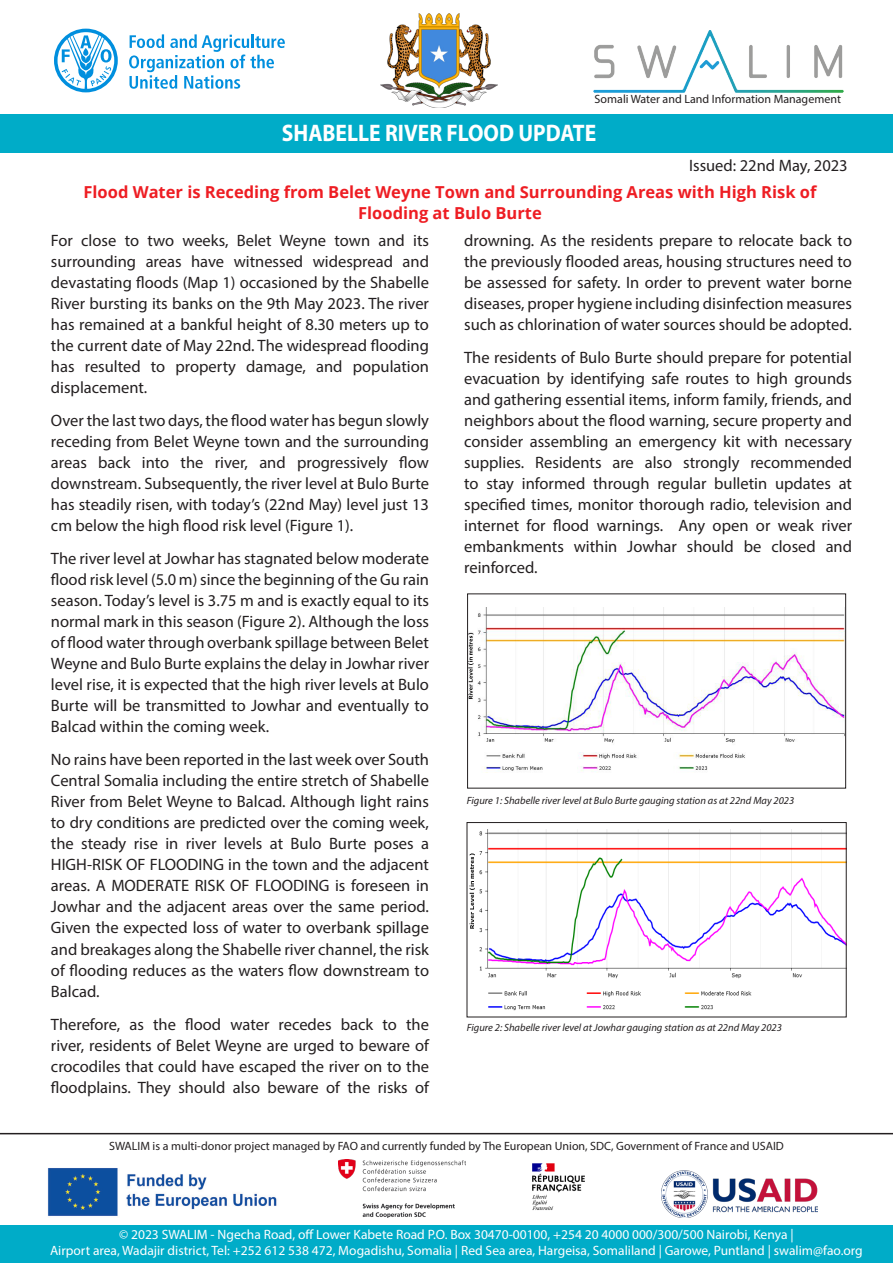
<style>
.page{position:relative;width:893px;height:1263px;background:#fff}
.page>*{position:absolute;margin:0;border:0;box-sizing:border-box;transform-origin:0 0}
.t1{font:700 24px "Myriad Pro";color:#fff;scale:.9 1}
.t2{font:16.5px/21px "Myriad Pro";color:#231f20;text-align:justify}
.t3{font:700 16.5px/21px "Open Sans";color:#ee1d23;text-align:center}
.t4{font:13.5px "Myriad Pro";color:#fff}
.t5{font:12px "Myriad Pro";color:#231f20}
.t6{font:italic 10.5px "Myriad Pro";color:#231f20}
</style>
<div class="page">
<img style="left:593px;top:31px;width:250px;height:61px">
<div style="left:0;top:114px;width:893px;height:39px;background:#00acc8"></div>
<img style="left:380px;top:13px;width:118px;height:95px">
<svg style="left:54px;top:29px;width:64px;height:63px"></svg>
<svg style="left:129px;top:34px;width:156px;height:55px"></svg>
<img style="left:48px;top:1168px;width:229px;height:48px">
<img style="left:339px;top:1160px;width:127px;height:57px">
<img style="left:661px;top:1170px;width:157px;height:47px">
<hr style="left:0;top:1133px;width:893px;height:1px;background:#231f20">
<div style="left:0;top:1225px;width:893px;height:38px;background:#00acc8"></div>
<img style="left:532px;top:1163px;width:53px;height:47px">
<img style="left:469px;top:607px;width:375px;height:166px">
<div style="left:467px;top:594px;width:379px;height:194px;border:1px solid #231f20"></div>
<img style="left:469px;top:830px;width:375px;height:181px">
<div style="left:467px;top:822px;width:379px;height:195px;border:1px solid #231f20"></div>
<p class="t5" style="left:595px;top:91px;width:248px">Somali Water and Land Information Management</p>
<p class="t1" style="left:282px;top:117px;width:351px">SHABELLE RIVER FLOOD UPDATE</p>
<p class="t2" style="left:689px;top:155px;width:160px">Issued: 22nd May, 2023</p>
<p class="t3" style="left:83px;top:181px;width:734px">Flood Water is Receding from Belet Weyne Town and Surrounding Areas with High Risk of<br>Flooding at Bulo Burte</p>
<p class="t2" style="left:464px;top:230px;width:389px">drowning. As the residents prepare to relocate back to the previously flooded areas, housing structures need to be assessed for safety. In order to prevent water borne diseases, proper hygiene including disinfection measures such as chlorination of water sources should be adopted.</p>
<p class="t2" style="left:464px;top:347px;width:389px">The residents of Bulo Burte should prepare for potential evacuation by identifying safe routes to high grounds and gathering essential items, inform family, friends, and neighbors about the flood warning, secure property and consider assembling an emergency kit with necessary supplies. Residents are also strongly recommended to stay informed through regular bulletin updates at specified times, monitor thorough radio, television and internet for flood warnings. Any open or weak river embankments within Jowhar should be closed and reinforced.</p>
<p class="t2" style="left:51px;top:230px;width:380px">For close to two weeks, Belet Weyne town and its surrounding areas have witnessed widespread and devastating floods (Map 1) occasioned by the Shabelle River bursting its banks on the 9th May 2023. The river has remained at a bankful height of 8.30 meters up to the current date of May 22nd. The widespread flooding has resulted to property damage, and population displacement.</p>
<p class="t2" style="left:51px;top:410px;width:380px">Over the last two days, the flood water has begun slowly receding from Belet Weyne town and the surrounding areas back into the river, and progressively flow downstream. Subsequently, the river level at Bulo Burte has steadily risen, with today’s (22nd May) level just 13 cm below the high flood risk level (Figure 1).</p>
<p class="t2" style="left:51px;top:548px;width:380px">The river level at Jowhar has stagnated below moderate flood risk level (5.0 m) since the beginning of the Gu rain season. Today’s level is 3.75 m and is exactly equal to its normal mark in this season (Figure 2). Although the loss of flood water through overbank spillage between Belet Weyne and Bulo Burte explains the delay in Jowhar river level rise, it is expected that the high river levels at Bulo Burte will be transmitted to Jowhar and eventually to Balcad within the coming week.</p>
<p class="t2" style="left:51px;top:749px;width:380px">No rains have been reported in the last week over South Central Somalia including the entire stretch of Shabelle River from Belet Weyne to Balcad. Although light rains to dry conditions are predicted over the coming week, the steady rise in river levels at Bulo Burte poses a HIGH-RISK OF FLOODING in the town and the adjacent areas. A MODERATE RISK OF FLOODING is foreseen in Jowhar and the adjacent areas over the same period.<br>Given the expected loss of water to overbank spillage and breakages along the Shabelle river channel, the risk of flooding reduces as the waters flow downstream to Balcad.</p>
<p class="t2" style="left:51px;top:1013px;width:380px">Therefore, as the flood water recedes back to the river, residents of Belet Weyne are urged to beware of crocodiles that could have escaped the river on to the floodplains. They should also beware of the risks of</p>
<p class="t6" style="left:467px;top:794px;width:329px">Figure 1: Shabelle river level at Bulo Burte gauging station as at 22nd May 2023</p>
<p class="t6" style="left:467px;top:1021px;width:317px">Figure 2: Shabelle river level at Jowhar gauging station as at 22nd May 2023</p>
<p class="t5" style="left:109px;top:1138px;width:676px">SWALIM is a multi-donor project managed by FAO and currently funded by The European Union, SDC, Government of France and USAID</p>
<p class="t4" style="left:119px;top:1226px;width:676px">© 2023 SWALIM - Ngecha Road, off Lower Kabete Road P.O. Box 30470-00100, +254 20 4000 000/300/500 Nairobi, Kenya |</p>
<p class="t4" style="left:50px;top:1242px;width:814px">Airport area, Wadajir district, Tel: +252 612 538 472, Mogadishu, Somalia | Red Sea area, Hargeisa, Somaliland | Garowe, Puntland | swalim@fao.org</p>
</div>
